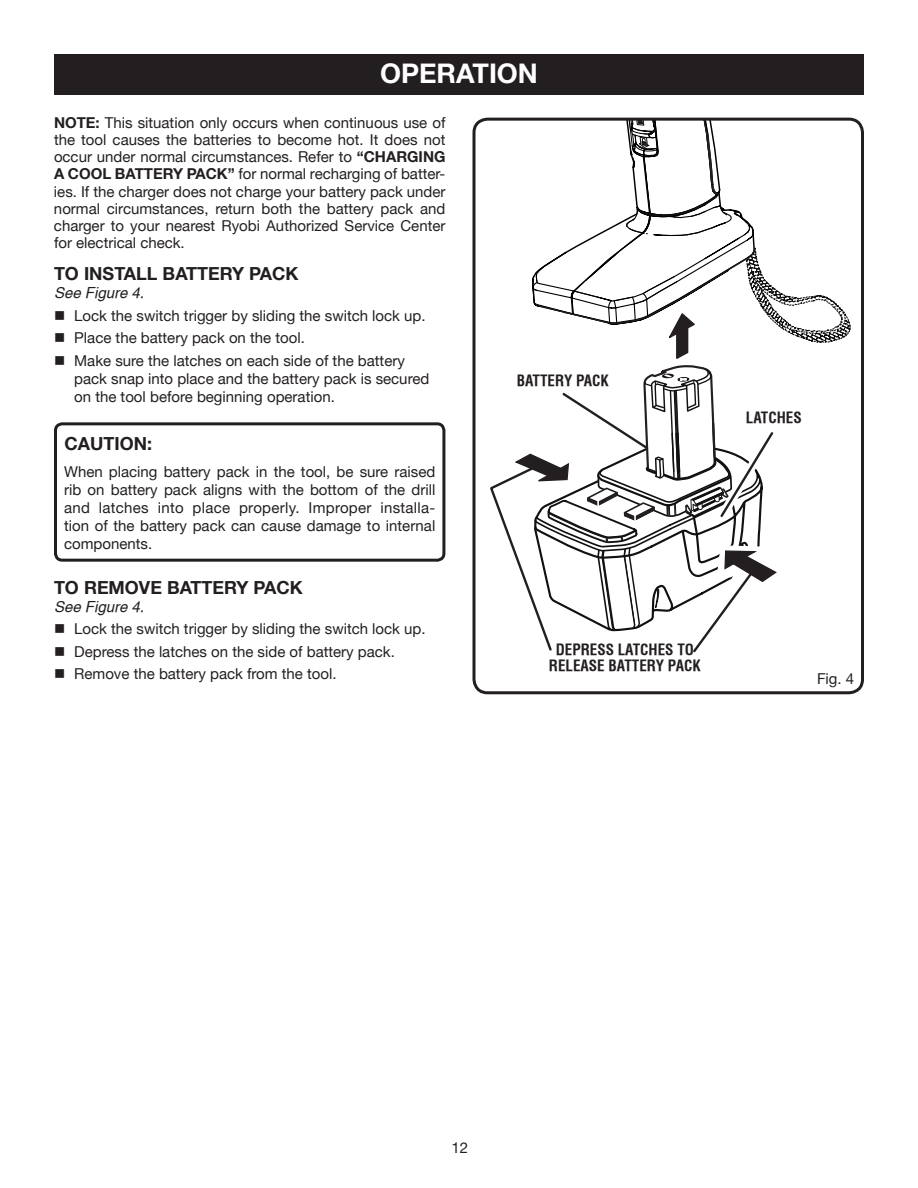
<style>
.page{position:relative;width:918px;height:1188px;background:#fff}
.page>*{position:absolute;margin:0;border:0;box-sizing:border-box;transform-origin:0 0}
.t1{font:700 27px "Helvetica Neue";color:#fff}
.t2{font:700 18px "Helvetica Neue";color:#231f20}
.t3{font:15px/17.2px "Helvetica Neue";color:#231f20;text-align:justify}
.t4{font:700 condensed 15px/15.8px "Helvetica";color:#231f20;text-align:center}
.t5{font:italic 15px "Helvetica";color:#231f20}
.s1{font-weight:700}
</style>
<div class="page">
<div style="left:54px;top:54px;width:810px;height:40px;background:#231f20"></div>
<svg style="left:54px;top:422px;width:392px;height:138px"></svg>
<svg style="left:472px;top:117px;width:392px;height:576px"></svg>
<svg style="left:472px;top:118px;width:378px;height:536px"></svg>
<h1 class="t1" style="left:380px;top:57px;width:159px">OPERATION</h1>
<p class="t3" style="left:54px;top:113px;width:393px"><span class="s1">NOTE:</span> This situation only occurs when continuous use of the tool causes the batteries to become hot. It does not occur under normal circumstances. Refer to <span class="s1">“CHARGING A COOL BATTERY PACK”</span> for normal recharging of batter&shy;ies. If the charger does not charge your battery pack under normal circumstances, return both the battery pack and charger to your nearest Ryobi Authorized Service Center for electrical check.</p>
<p class="t2" style="left:54px;top:263px;width:246px">TO INSTALL BATTERY PACK</p>
<p class="t5" style="left:54px;top:284px;width:92px">See Figure 4.</p>
<p class="t3" style="left:54px;top:307px;width:373px">■ Lock the switch trigger by sliding the switch lock up.</p>
<p class="t3" style="left:54px;top:329px;width:252px">■ Place the battery pack on the tool.</p>
<p class="t3" style="left:74px;top:351px;width:357px;line-height:18px;text-align:left;text-indent:-20px">■ Make sure the latches on each side of the battery pack snap into place and the battery pack is secured on the tool before beginning operation.</p>
<p class="t2" style="left:64px;top:432px;width:89px">CAUTION:</p>
<p class="t3" style="left:64px;top:462px;width:373px;line-height:18px">When placing battery pack in the tool, be sure raised rib on battery pack aligns with the bottom of the drill and latches into place properly. Improper installa&shy;tion of the battery pack can cause damage to internal components.</p>
<p class="t2" style="left:54px;top:576px;width:250px">TO REMOVE BATTERY PACK</p>
<p class="t5" style="left:54px;top:598px;width:92px">See Figure 4.</p>
<p class="t3" style="left:54px;top:620px;width:373px">■ Lock the switch trigger by sliding the switch lock up.</p>
<p class="t3" style="left:54px;top:643px;width:342px">■ Depress the latches on the side of battery pack.</p>
<p class="t3" style="left:54px;top:665px;width:284px">■ Remove the battery pack from the tool.</p>
<p class="t3" style="left:817px;top:670px;width:39px">Fig. 4</p>
<p class="t4" style="left:517px;top:372px;width:94px">BATTERY PACK</p>
<p class="t4" style="left:746px;top:410px;width:57px">LATCHES</p>
<p class="t4" style="left:549px;top:642px;width:153px">DEPRESS LATCHES TO<br>RELEASE BATTERY PACK</p>
<p class="t3" style="left:451px;top:1139px;width:18px">12</p>
</div>
